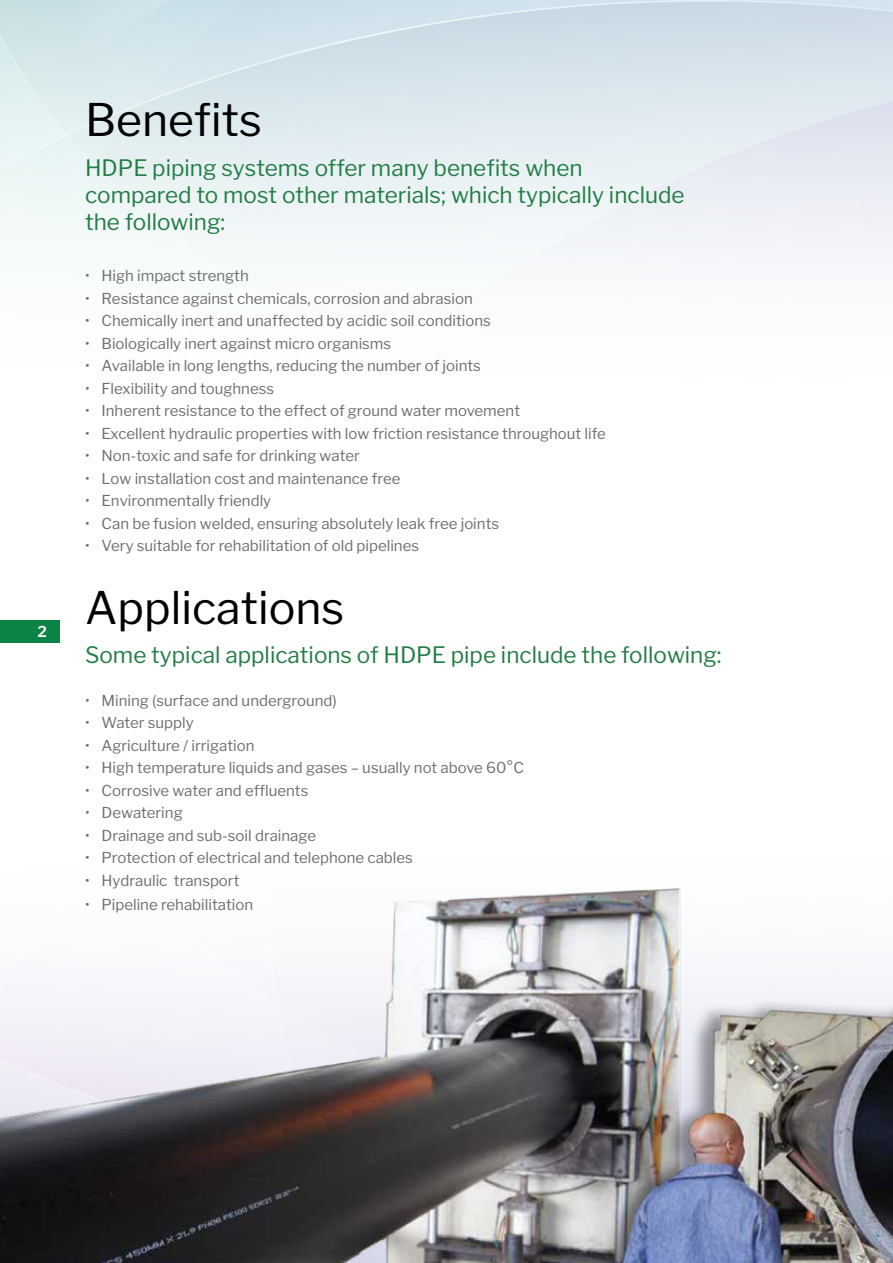
<style>
.page{position:relative;width:893px;height:1263px;background:#fff}
.page>*{position:absolute;margin:0;border:0;box-sizing:border-box;transform-origin:0 0}
.t1{font:44.7px "Libre Franklin";color:#000}
.t2{font:22.5px/27px "Libre Franklin";color:#237d44}
.t3{font:15px "Libre Franklin";color:#6d6e71}
.t4{font:600 15px "Libre Franklin";color:#fff}
</style>
<div class="page">
<svg style="left:0;top:0;width:893px;height:260px"></svg>
<img style="left:0;top:888px;width:893px;height:375px">
<p class="t4" style="left:38px;top:623px;width:11px">2</p>
<h1 class="t1" style="left:85px;top:93px;width:178px">Benefits</h1>
<h2 class="t2" style="left:85px;top:154px;width:601px">HDPE piping systems offer many benefits when compared to most other materials; which typically include the following:</h2>
<p class="t3" style="left:85px;top:267px;width:165px">• High impact strength</p>
<p class="t3" style="left:85px;top:289px;width:389px">• Resistance against chemicals, corrosion and abrasion</p>
<p class="t3" style="left:85px;top:312px;width:407px">• Chemically inert and unaffected by acidic soil conditions</p>
<p class="t3" style="left:85px;top:334px;width:308px">• Biologically inert against micro organisms</p>
<p class="t3" style="left:85px;top:357px;width:397px">• Available in long lengths, reducing the number of joints</p>
<p class="t3" style="left:85px;top:379px;width:191px">• Flexibility and toughness</p>
<p class="t3" style="left:85px;top:402px;width:437px">• Inherent resistance to the effect of ground water movement</p>
<p class="t3" style="left:85px;top:424px;width:522px">• Excellent hydraulic properties with low friction resistance throughout life</p>
<p class="t3" style="left:85px;top:447px;width:276px">• Non-toxic and safe for drinking water</p>
<p class="t3" style="left:85px;top:469px;width:317px">• Low installation cost and maintenance free</p>
<p class="t3" style="left:85px;top:492px;width:188px">• Environmentally friendly</p>
<p class="t3" style="left:85px;top:514px;width:416px">• Can be fusion welded, ensuring absolutely leak free joints</p>
<p class="t3" style="left:85px;top:537px;width:336px">• Very suitable for rehabilitation of old pipelines</p>
<h1 class="t1" style="left:85px;top:580px;width:261px">Applications</h1>
<h2 class="t2" style="left:85px;top:642px;width:638px">Some typical applications of HDPE pipe include the following:</h2>
<p class="t3" style="left:85px;top:691px;width:253px">• Mining (surface and underground)</p>
<p class="t3" style="left:85px;top:714px;width:110px">• Water supply</p>
<p class="t3" style="left:85px;top:736px;width:171px">• Agriculture / irrigation</p>
<p class="t3" style="left:85px;top:759px;width:440px">• High temperature liquids and gases – usually not above 60°C</p>
<p class="t3" style="left:85px;top:781px;width:225px">• Corrosive water and effluents</p>
<p class="t3" style="left:85px;top:804px;width:99px">• Dewatering</p>
<p class="t3" style="left:85px;top:826px;width:233px">• Drainage and sub-soil drainage</p>
<p class="t3" style="left:85px;top:849px;width:329px">• Protection of electrical and telephone cables</p>
<p class="t3" style="left:85px;top:871px;width:156px">• Hydraulic transport</p>
<p class="t3" style="left:85px;top:895px;width:170px">• Pipeline rehabilitation</p>
</div>
